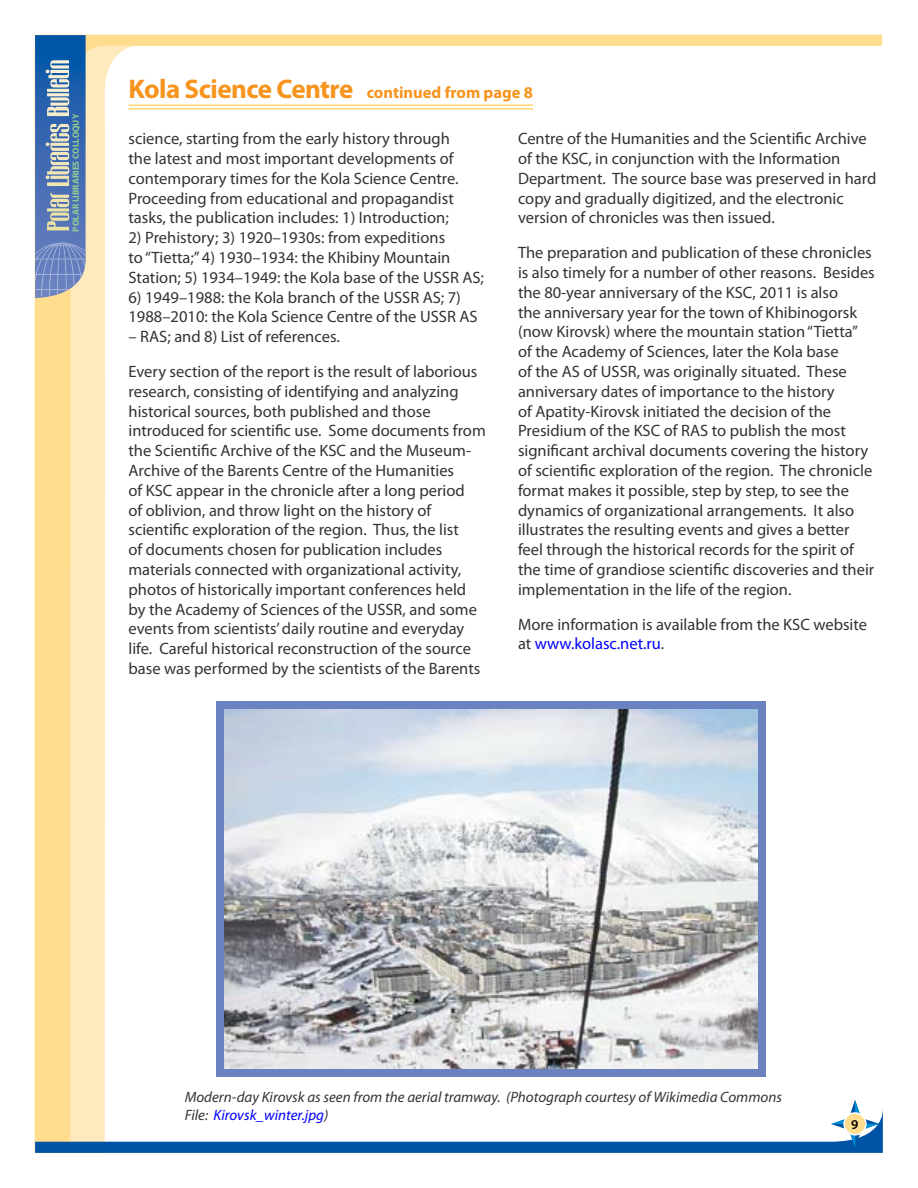
<style>
.page{position:relative;width:918px;height:1188px;background:#fff}
.page>*{position:absolute;margin:0;border:0;box-sizing:border-box;transform-origin:0 0}
.t1{font:16.5px/19.8px "Myriad Pro";color:#333}
.t2{font:700 16.5px "Myriad Pro";color:#f7941e}
.t3{font:italic 15px/18px "Myriad Pro";color:#333}
.t4{font:600 13.5px "Myriad Pro";color:#000}
.t5{font:700 9px "Myriad Pro";color:#91cd92}
.s1{font-size:27px}
.s2{color:#00f}
</style>
<div class="page">
<div style="left:100px;top:299px;width:5px;height:801px;background:#ffeabe"></div>
<svg style="left:35px;top:299px;width:65px;height:801px;background:#ffe1a1"></svg>
<svg style="left:35px;top:35px;width:847px;height:264px"></svg>
<hr style="left:129px;top:105px;width:404px;height:1px;background:#ffc425">
<hr style="left:129px;top:109px;width:404px;height:1px;background:#ffc425">
<div style="left:216px;top:701px;width:550px;height:376px;background:#6b82c0"></div>
<svg style="left:35px;top:1100px;width:848px;height:53px"></svg>
<div style="left:844px;top:1113px;width:22px;height:22px;background:#ffdc8e;border-radius:50%"></div>
<div style="left:843px;top:1112px;width:24px;height:24px;border:2px solid #fff;border-radius:50%"></div>
<img style="left:224px;top:709px;width:534px;height:359px">
<p class="t5" style="left:70px;top:232px;width:119px;rotate:-90deg">POLAR LIBRARIES COLLOQUY</p>
<p class="t2" style="left:129px;top:82px;width:406px"><span class="s1">Kola Science Centre</span> continued from page 8</p>
<p class="t1" style="left:129px;top:128px;width:332px">science, starting from the early history through the latest and most important developments of contemporary times for the Kola Science Centre.<br>Proceeding from educational and propagandist tasks, the publication includes: 1) Introduction;</p>
<p class="t1" style="left:129px;top:227px;width:357px">2) Prehistory; 3) 1920–1930s: from expeditions<br>to “Tietta;” 4) 1930–1934: the Khibiny Mountain<br>Station; 5) 1934–1949: the Kola base of the USSR AS;</p>
<p class="t1" style="left:129px;top:287px;width:351px">6) 1949–1988: the Kola branch of the USSR AS; 7)<br>1988–2010: the Kola Science Centre of the USSR AS</p>
<p class="t1" style="left:129px;top:319px;width:350px;line-height:34.8px">– RAS; and 8) List of references.<br>Every section of the report is the result of laborious</p>
<p class="t1" style="left:129px;top:381px;width:359px">research, consisting of identifying and analyzing historical sources, both published and those introduced for scientific use. Some documents from the Scientific Archive of the KSC and the Museum-Archive of the Barents Centre of the Humanities<br>of KSC appear in the chronicle after a long period<br>of oblivion, and throw light on the history of scientific exploration of the region. Thus, the list<br>of documents chosen for publication includes materials connected with organizational activity, photos of historically important conferences held by the Academy of Sciences of the USSR, and some events from scientists’ daily routine and everyday life. Careful historical reconstruction of the source base was performed by the scientists of the Barents</p>
<p class="t1" style="left:518px;top:128px;width:360px">Centre of the Humanities and the Scientific Archive of the KSC, in conjunction with the Information Department. The source base was preserved in hard copy and gradually digitized, and the electronic version of chronicles was then issued.</p>
<p class="t1" style="left:518px;top:242px;width:358px">The preparation and publication of these chronicles is also timely for a number of other reasons. Besides the 80-year anniversary of the KSC, 2011 is also<br>the anniversary year for the town of Khibinogorsk (now Kirovsk) where the mountain station “Tietta” of the Academy of Sciences, later the Kola base<br>of the AS of USSR, was originally situated. These anniversary dates of importance to the history<br>of Apatity-Kirovsk initiated the decision of the Presidium of the KSC of RAS to publish the most significant archival documents covering the history of scientific exploration of the region. The chronicle format makes it possible, step by step, to see the dynamics of organizational arrangements. It also illustrates the resulting events and gives a better feel through the historical records for the spirit of the time of grandiose scientific discoveries and their implementation in the life of the region.</p>
<p class="t1" style="left:518px;top:614px;width:351px">More information is available from the KSC website at <span class="s2">www.kolasc.net.ru</span>.</p>
<p class="t3" style="left:185px;top:1088px;width:599px">Modern-day Kirovsk as seen from the aerial tramway. (Photograph courtesy of Wikimedia Commons<br>File: <span class="s2">Kirovsk_winter.jpg</span>)</p>
<p class="t4" style="left:851px;top:1116px;width:9px">9</p>
</div>
